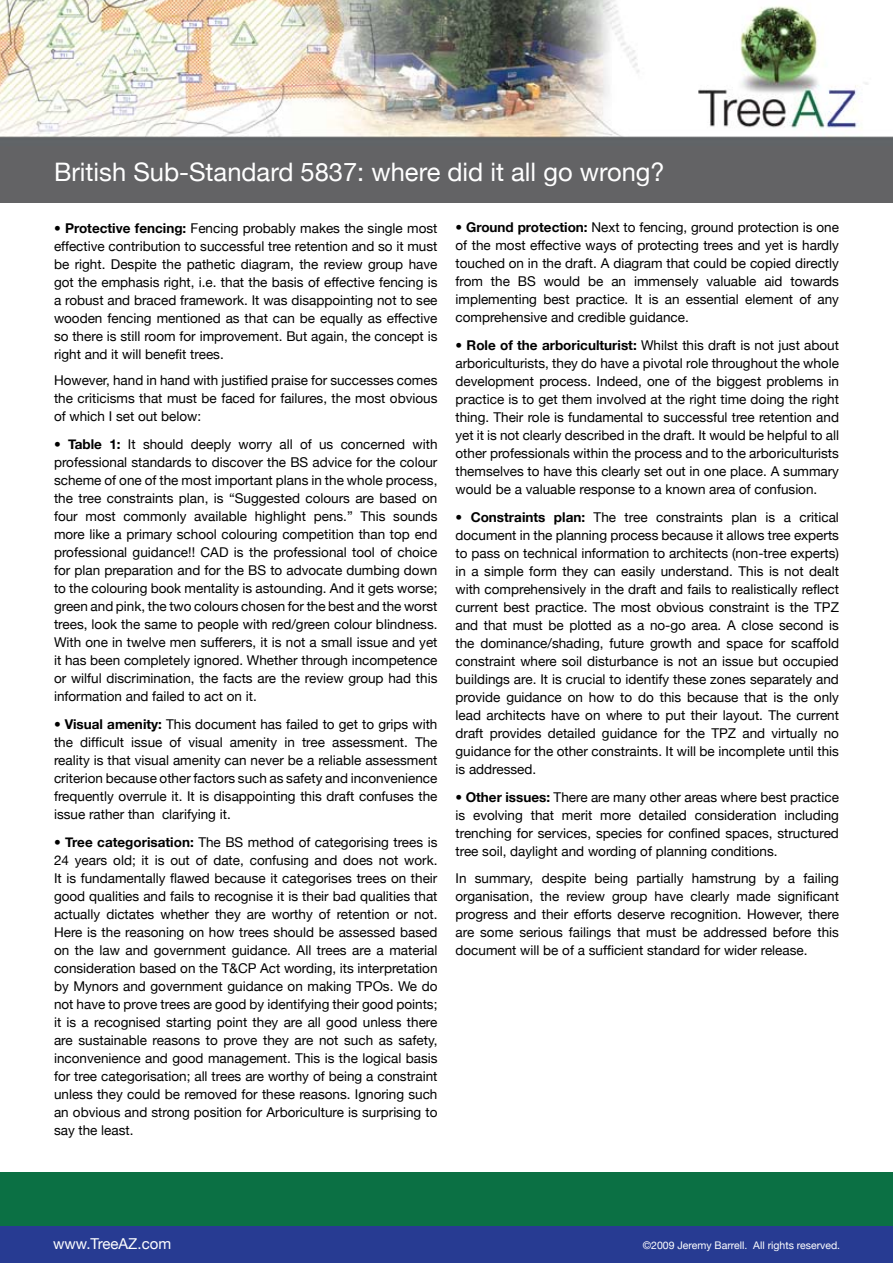
<style>
.page{position:relative;width:893px;height:1263px;background:#fff}
.page>*{position:absolute;margin:0;border:0;box-sizing:border-box;transform-origin:0 0}
.t1{font:25.5px "Helvetica Neue";color:#fff}
.t2{font:15px "Helvetica Neue";color:#fff}
.t3{font:13.5px/18px "Helvetica Neue";color:#000;text-align:justify}
.t4{font:10.5px "Helvetica Neue";color:#fff}
.s1{font-weight:700}
</style>
<div class="page">
<div style="left:0;top:141px;width:893px;height:61px;background:#636365"></div>
<img style="left:0;top:0;width:893px;height:141px">
<div style="left:0;top:1221px;width:893px;height:42px;background:#273b92"></div>
<div style="left:0;top:1172px;width:893px;height:53px;background:#0b7044"></div>
<h1 class="t1" style="left:54px;top:156px;width:612px">British Sub-Standard 5837: where did it all go wrong?</h1>
<p class="t3" style="left:54px;top:219px;width:385px"><span class="s1">• Protective fencing:</span> Fencing probably makes the single most effective contribution to successful tree retention and so it must be right. Despite the pathetic diagram, the review group have got the emphasis right, i.e. that the basis of effective fencing is a robust and braced framework. It was disappointing not to see wooden fencing mentioned as that can be equally as effective so there is still room for improvement. But again, the concept is right and it will benefit trees.</p>
<p class="t3" style="left:54px;top:371px;width:385px">However, hand in hand with justified praise for successes comes the criticisms that must be faced for failures, the most obvious of which I set out below:</p>
<p class="t3" style="left:54px;top:435px;width:385px"><span class="s1">• Table 1:</span> It should deeply worry all of us concerned with professional standards to discover the BS advice for the colour scheme of one of the most important plans in the whole process, the tree constraints plan, is “Suggested colours are based on four most commonly available highlight pens.” This sounds more like a primary school colouring competition than top end professional guidance!! CAD is the professional tool of choice for plan preparation and for the BS to advocate dumbing down to the colouring book mentality is astounding. And it gets worse; green and pink, the two colours chosen for the best and the worst trees, look the same to people with red/green colour blindness.<br>With one in twelve men sufferers, it is not a small issue and yet it has been completely ignored. Whether through incompetence or wilful discrimination, the facts are the review group had this information and failed to act on it.</p>
<p class="t3" style="left:54px;top:715px;width:385px"><span class="s1">• Visual amenity:</span> This document has failed to get to grips with the difficult issue of visual amenity in tree assessment. The reality is that visual amenity can never be a reliable assessment criterion because other factors such as safety and inconvenience frequently overrule it. It is disappointing this draft confuses the issue rather than clarifying it.</p>
<p class="t3" style="left:54px;top:833px;width:385px"><span class="s1">• Tree categorisation:</span> The BS method of categorising trees is 24 years old; it is out of date, confusing and does not work.<br>It is fundamentally flawed because it categorises trees on their good qualities and fails to recognise it is their bad qualities that actually dictates whether they are worthy of retention or not.<br>Here is the reasoning on how trees should be assessed based on the law and government guidance. All trees are a material consideration based on the T&amp;CP Act wording, its interpretation by Mynors and government guidance on making TPOs. We do not have to prove trees are good by identifying their good points; it is a recognised starting point they are all good unless there are sustainable reasons to prove they are not such as safety, inconvenience and good management. This is the logical basis for tree categorisation; all trees are worthy of being a constraint unless they could be removed for these reasons. Ignoring such an obvious and strong position for Arboriculture is surprising to say the least.</p>
<p class="t3" style="left:455px;top:218px;width:385px"><span class="s1">• Ground protection:</span> Next to fencing, ground protection is one of the most effective ways of protecting trees and yet is hardly touched on in the draft. A diagram that could be copied directly from the BS would be an immensely valuable aid towards implementing best practice. It is an essential element of any comprehensive and credible guidance.</p>
<p class="t3" style="left:455px;top:336px;width:385px"><span class="s1">• Role of the arboriculturist:</span> Whilst this draft is not just about arboriculturists, they do have a pivotal role throughout the whole development process. Indeed, one of the biggest problems in practice is to get them involved at the right time doing the right thing. Their role is fundamental to successful tree retention and yet it is not clearly described in the draft. It would be helpful to all other professionals within the process and to the arboriculturists themselves to have this clearly set out in one place. A summary would be a valuable response to a known area of confusion.</p>
<p class="t3" style="left:455px;top:508px;width:385px"><span class="s1">• Constraints plan:</span> The tree constraints plan is a critical document in the planning process because it allows tree experts to pass on technical information to architects (non-tree experts) in a simple form they can easily understand. This is not dealt with comprehensively in the draft and fails to realistically reflect current best practice. The most obvious constraint is the TPZ and that must be plotted as a no-go area. A close second is the dominance/shading, future growth and space for scaffold constraint where soil disturbance is not an issue but occupied buildings are. It is crucial to identify these zones separately and provide guidance on how to do this because that is the only lead architects have on where to put their layout. The current draft provides detailed guidance for the TPZ and virtually no guidance for the other constraints. It will be incomplete until this is addressed.</p>
<p class="t3" style="left:455px;top:788px;width:385px"><span class="s1">• Other issues:</span> There are many other areas where best practice is evolving that merit more detailed consideration including trenching for services, species for confined spaces, structured tree soil, daylight and wording of planning conditions.</p>
<p class="t3" style="left:455px;top:869px;width:385px">In summary, despite being partially hamstrung by a failing organisation, the review group have clearly made significant progress and their efforts deserve recognition. However, there are some serious failings that must be addressed before this document will be of a sufficient standard for wider release.</p>
<p class="t2" style="left:53px;top:1234px;width:120px">www.TreeAZ.com</p>
<p class="t4" style="left:643px;top:1239px;width:199px">©2009 Jeremy Barrell. All rights reserved.</p>
</div>
